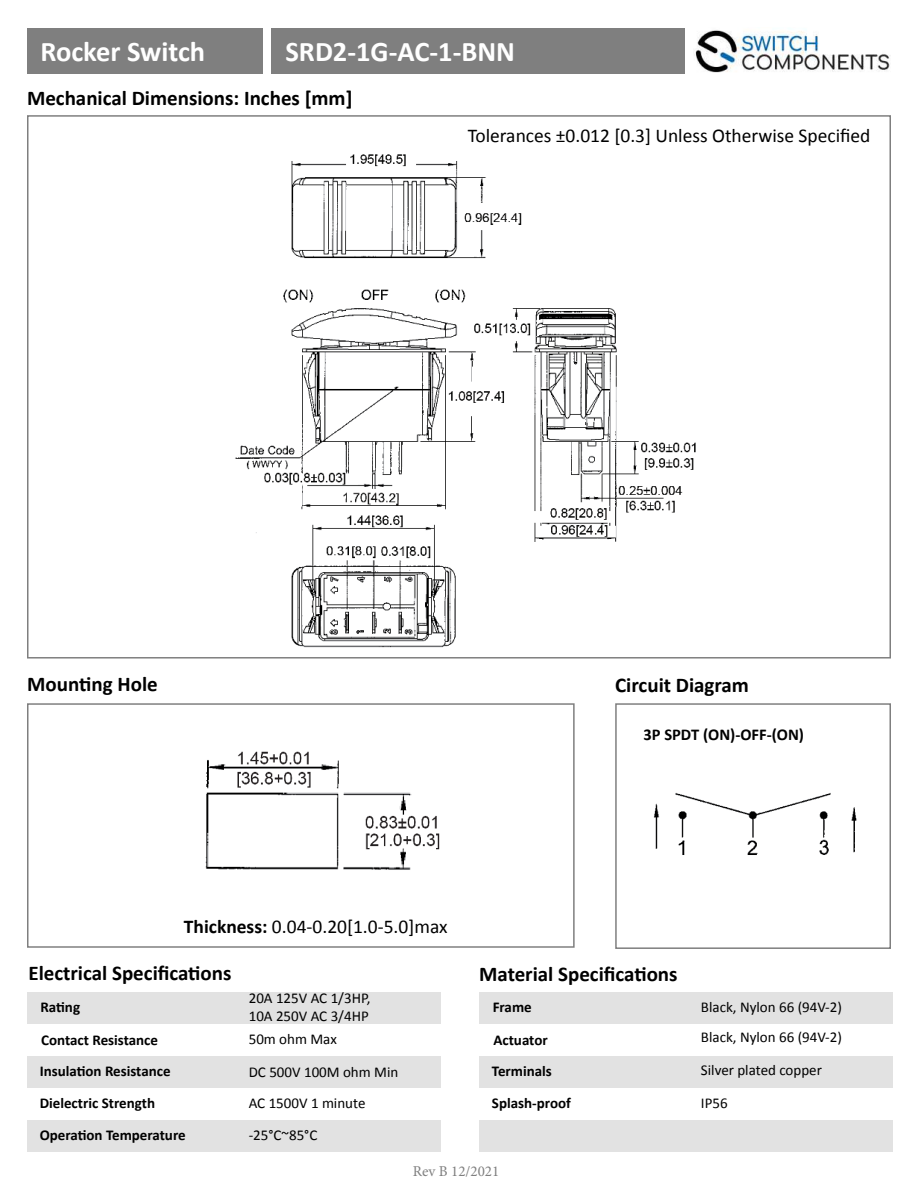
<style>
.page{position:relative;width:918px;height:1188px;background:#fff}
.page>*{position:absolute;margin:0;border:0;box-sizing:border-box;transform-origin:0 0}
.t1{font:700 28.5px "Calibri";color:#fff}
.t2{font:700 21px "Calibri";color:#000}
.t3{font:19.5px "Calibri";color:#000}
.t4{font:700 16.5px "Calibri";color:#000}
.t5{font:15px/18px "Calibri";color:#000}
.t6{font:700 15px "Calibri";color:#000}
.t7{font:15px "Minion Pro";color:#7f7f7f}
.s1{font-weight:700}
</style>
<div class="page">
<img style="left:695px;top:30px;width:196px;height:43px">
<div style="left:27px;top:29px;width:236px;height:45px;background:#7f7f7f"></div>
<div style="left:27px;top:703px;width:548px;height:245px;border:2px solid #7f7f7f"></div>
<div style="left:615px;top:703px;width:276px;height:246px;border:2px solid #7f7f7f"></div>
<div style="left:27px;top:992px;width:414px;height:31px;background:#e2e2e2"></div>
<div style="left:479px;top:992px;width:414px;height:31px;background:#e2e2e2"></div>
<div style="left:27px;top:1056px;width:414px;height:32px;background:#e2e2e2"></div>
<div style="left:479px;top:1056px;width:414px;height:32px;background:#e2e2e2"></div>
<div style="left:27px;top:1120px;width:414px;height:32px;background:#e2e2e2"></div>
<div style="left:479px;top:1120px;width:414px;height:32px;background:#e2e2e2"></div>
<div style="left:271px;top:28px;width:414px;height:46px;background:#7f7f7f"></div>
<img style="left:205px;top:751px;width:235px;height:119px">
<img style="left:653px;top:792px;width:204px;height:63px">
<img style="left:235px;top:154px;width:461px;height:494px">
<h1 class="t1" style="left:40px;top:31px;width:166px">Rocker Switch</h1>
<h1 class="t1" style="left:286px;top:31px;width:231px">SRD2-1G-AC-1-BNN</h1>
<h2 class="t2" style="left:27px;top:90px;width:327px">Mechanical Dimensions: Inches [mm]</h2>
<h3 class="t3" style="left:468px;top:123px;width:404px">Tolerances ±0.012 [0.3] Unless Otherwise Speci昀椀ed</h3>
<h2 class="t2" style="left:27px;top:669px;width:132px">Moun琀椀ng Hole</h2>
<h2 class="t2" style="left:615px;top:671px;width:135px">Circuit Diagram</h2>
<h3 class="t3" style="left:184px;top:919px;width:265px"><span class="s1">Thickness:</span> 0.04-0.20[1.0-5.0]max</h3>
<p class="t4" style="left:644px;top:728px;width:162px">3P SPDT (ON)-OFF-(ON)</p>
<h2 class="t2" style="left:29px;top:958px;width:205px">Electrical Speci昀椀ca琀椀ons</h2>
<h2 class="t2" style="left:479px;top:959px;width:200px">Material Speci昀椀ca琀椀ons</h2>
<p class="t5" style="left:249px;top:990px;width:123px">20A 125V AC 1/3HP,<br>10A 250V AC 3/4HP</p>
<p class="t5" style="left:701px;top:999px;width:143px">Black, Nylon 66 (94V-2)</p>
<p class="t6" style="left:40px;top:996px;width:41px">Ra琀椀ng</p>
<p class="t6" style="left:493px;top:1002px;width:41px">Frame</p>
<p class="t6" style="left:41px;top:1029px;width:118px">Contact Resistance</p>
<p class="t6" style="left:493px;top:1029px;width:56px">Actuator</p>
<p class="t5" style="left:249px;top:1031px;width:90px">50m ohm Max</p>
<p class="t5" style="left:701px;top:1029px;width:143px">Black, Nylon 66 (94V-2)</p>
<p class="t5" style="left:249px;top:1064px;width:151px">DC 500V 100M ohm Min</p>
<p class="t5" style="left:701px;top:1060px;width:123px">Silver plated copper</p>
<p class="t6" style="left:40px;top:1061px;width:132px">Insula琀椀on Resistance</p>
<p class="t6" style="left:492px;top:1066px;width:62px">Terminals</p>
<p class="t6" style="left:40px;top:1093px;width:117px">Dielectric Strength</p>
<p class="t6" style="left:492px;top:1093px;width:81px">Splash-proof</p>
<p class="t6" style="left:40px;top:1125px;width:148px">Opera琀椀on Temperature</p>
<p class="t5" style="left:249px;top:1095px;width:118px">AC 1500V 1 minute</p>
<p class="t5" style="left:701px;top:1095px;width:28px">IP56</p>
<p class="t5" style="left:249px;top:1127px;width:70px">-25°C~85°C</p>
<p class="t7" style="left:413px;top:1162px;width:88px">Rev B 12/2021</p>
</div>
